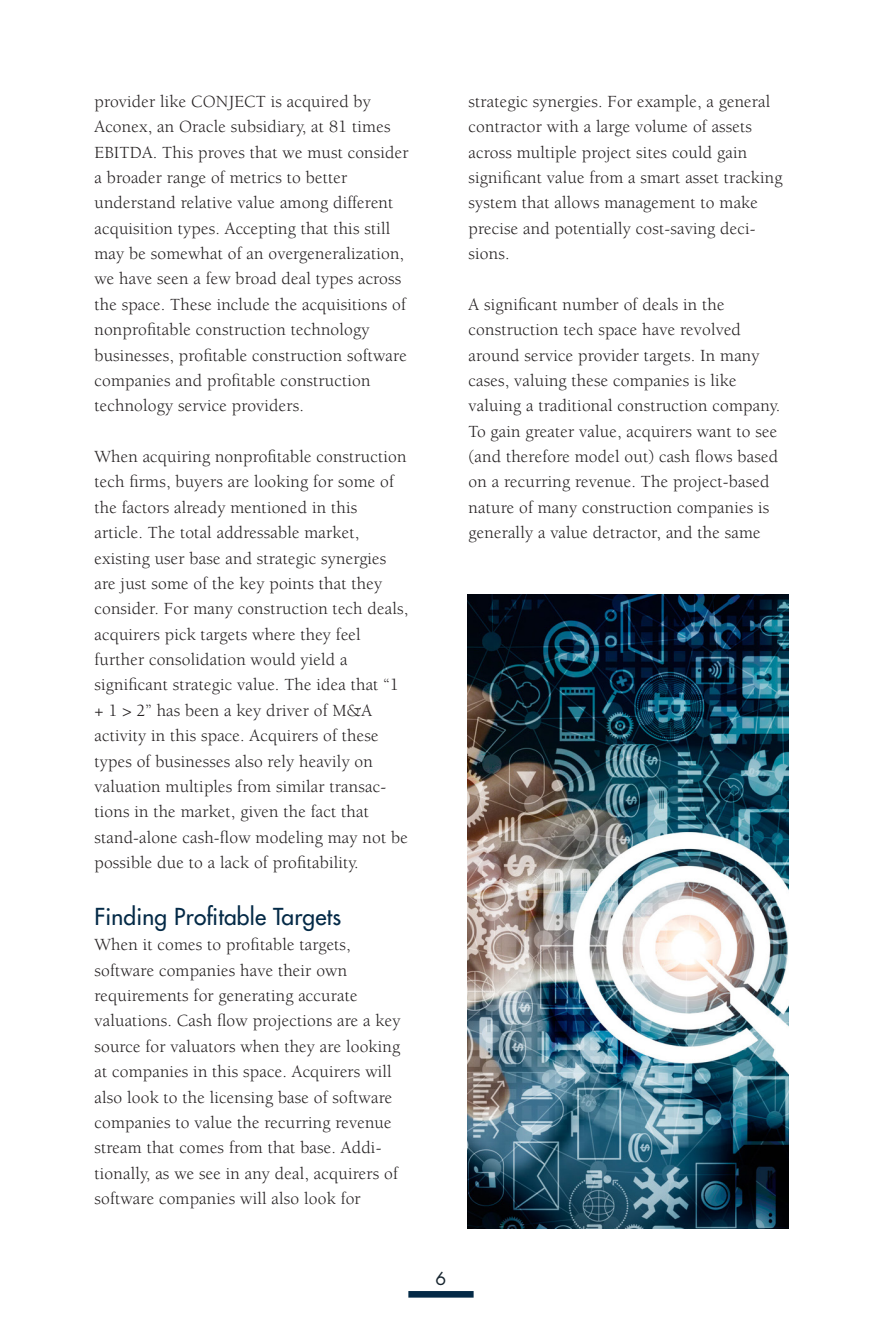
<style>
.page{position:relative;width:882px;height:1323px;background:#fff}
.page>*{position:absolute;margin:0;border:0;box-sizing:border-box;transform-origin:0 0}
.SUBTITLES_Level1{font:500 22.75px "Futura Std";letter-spacing:.01em;color:#042a47}
.MAINBODY{font:17.5px/25.4px "Berkeley Std";letter-spacing:.01em;color:#231f20}
.t1{font:17.5px "Futura Std";color:#16242e}
</style>
<div class="page">
<div style="left:408px;top:1291px;width:66px;height:7px;border:4px solid #042a47"></div>
<img style="left:468px;top:595px;width:321px;height:633px">
<p class="MAINBODY" style="left:94px;top:89px;width:316px">provider like CONJECT is acquired by Aconex, an Oracle subsidiary, at 81 times EBITDA. This proves that we must consider a broader range of metrics to better understand relative value among different acquisition types. Accepting that this still may be somewhat of an overgeneralization, we have seen a few broad deal types across the space. These include the acquisitions of nonprofitable construction technology businesses, profitable construction software companies and profitable construction technology service providers.</p>
<p class="MAINBODY" style="left:94px;top:444px;width:315px">When acquiring nonprofitable construction tech firms, buyers are looking for some of the factors already mentioned in this article. The total addressable market, existing user base and strategic synergies are just some of the key points that they consider. For many construction tech deals, acquirers pick targets where they feel further consolidation would yield a significant strategic value. The idea that “1 + 1 &gt; 2” has been a key driver of M&amp;A activity in this space. Acquirers of these types of businesses also rely heavily on valuation multiples from similar transac&shy;tions in the market, given the fact that stand-alone cash-flow modeling may not be possible due to a lack of profitability.</p>
<p class="SUBTITLES_Level1" style="left:94px;top:902px;width:248px">Finding Profitable Targets</p>
<p class="MAINBODY" style="left:94px;top:932px;width:308px">When it comes to profitable targets, software companies have their own requirements for generating accurate valuations. Cash flow projections are a key source for valuators when they are looking at companies in this space. Acquirers will also look to the licensing base of software companies to value the recurring revenue stream that comes from that base. Addi&shy;tionally, as we see in any deal, acquirers of software companies will also look for</p>
<p class="MAINBODY" style="left:469px;top:89px;width:316px">strategic synergies. For example, a general contractor with a large volume of assets across multiple project sites could gain significant value from a smart asset tracking system that allows management to make precise and potentially cost-saving deci&shy;sions.</p>
<p class="MAINBODY" style="left:469px;top:292px;width:313px">A significant number of deals in the construction tech space have revolved around service provider targets. In many cases, valuing these companies is like valuing a traditional construction company.<br>To gain greater value, acquirers want to see (and therefore model out) cash flows based on a recurring revenue. The project-based nature of many construction companies is generally a value detractor, and the same</p>
<p class="t1" style="left:436px;top:1268px;width:12px">6</p>
</div>
